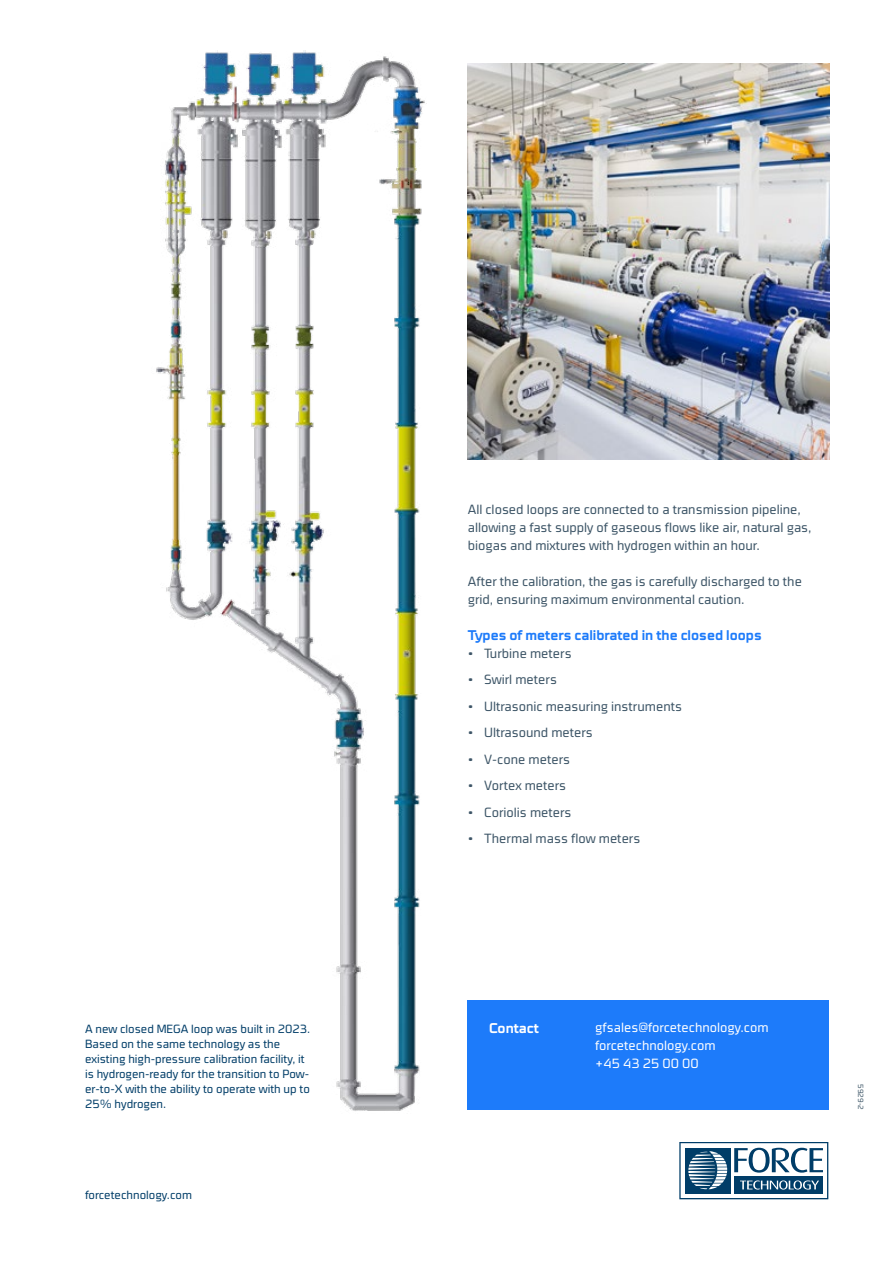
<style>
.page{position:relative;width:893px;height:1263px;background:#fff}
.page>*{position:absolute;margin:0;border:0;box-sizing:border-box;transform-origin:0 0}
.t1{font:700 14.25px "Cube OT";color:#1d7bfa}
.t2{font:700 14.25px "Cube OT";color:#fff}
.t3{font:300 condensed 13.5px/18px "Cube OT";color:#3d5567}
.t4{font:300 condensed 13.5px/18px "Cube OT";color:#fff}
.t5{font:300 condensed 12px/15px "Cube OT";color:#003d68}
.t6{font:300 condensed 7.5px "Cube OT";color:#3d5567}
</style>
<div class="page">
<svg style="left:679px;top:1142px;width:149px;height:57px"></svg>
<div style="left:468px;top:1000px;width:361px;height:110px;background:#1d7bfa"></div>
<img style="left:156px;top:51px;width:271px;height:1060px">
<img style="left:468px;top:64px;width:361px;height:396px">
<p class="t5" style="left:85px;top:1021px;width:227px">A new closed MEGA loop was built in 2023.<br>Based on the same technology as the existing high-pressure calibration facility, it is hydrogen-ready for the transition to Pow&shy;er-to-X with the ability to operate with up to 25% hydrogen.</p>
<p class="t5" style="left:85px;top:1187px;width:108px">forcetechnology.com</p>
<p class="t3" style="left:468px;top:500px;width:345px">All closed loops are connected to a transmission pipeline, allowing a fast supply of gaseous flows like air, natural gas, biogas and mixtures with hydrogen within an hour.</p>
<p class="t3" style="left:468px;top:572px;width:336px">After the calibration, the gas is carefully discharged to the grid, ensuring maximum environmental caution.</p>
<p class="t1" style="left:468px;top:626px;width:296px">Types of meters calibrated in the closed loops</p>
<p class="t3" style="left:468px;top:644px;width:105px">• Turbine meters</p>
<p class="t3" style="left:468px;top:671px;width:91px">• Swirl meters</p>
<p class="t3" style="left:468px;top:697px;width:216px">• Ultrasonic measuring instruments</p>
<p class="t3" style="left:468px;top:724px;width:127px">• Ultrasound meters</p>
<p class="t3" style="left:468px;top:750px;width:104px">• V-cone meters</p>
<p class="t3" style="left:468px;top:777px;width:100px">• Vortex meters</p>
<p class="t3" style="left:468px;top:803px;width:105px">• Coriolis meters</p>
<p class="t3" style="left:468px;top:830px;width:174px">• Thermal mass flow meters</p>
<p class="t2" style="left:489px;top:1019px;width:52px">Contact</p>
<p class="t4" style="left:595px;top:1018px;width:175px">gfsales@forcetechnology.com forcetechnology.com<br>+45 43 25 00 00</p>
<p class="t6" style="left:865px;top:1084px;width:27px;rotate:90deg">5929-2</p>
</div>
